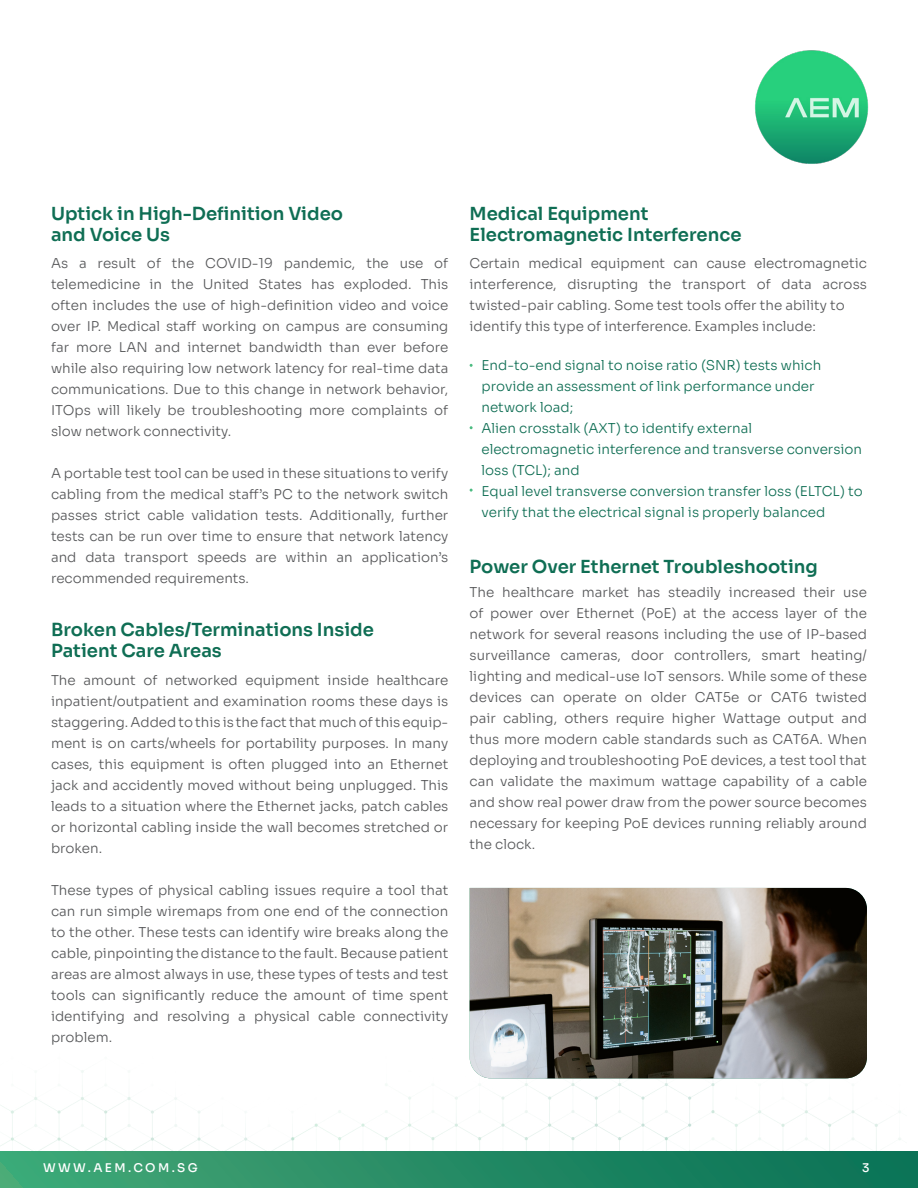
<style>
.page{position:relative;width:918px;height:1188px;background:#fff}
.page>*{position:absolute;margin:0;border:0;box-sizing:border-box;transform-origin:0 0}
.t1{font:18px "Sora";color:#0f6e54}
.t2{font:300 13.5px/21px "Sora";color:#57585a;text-align:justify}
.t3{font:300 13.5px/21px "Sora";color:#0f6e54}
.t4{font:500 12px "Sora";letter-spacing:.2em;color:#fff}
</style>
<div class="page">
<img style="left:0;top:1033px;width:901px;height:118px">
<img style="left:755px;top:50px;width:113px;height:114px">
<div style="left:0;top:1151px;width:918px;height:37px;background:linear-gradient(to right,#42a876,#087054)"></div>
<img style="left:470px;top:888px;width:397px;height:190px">
<p class="t1" style="left:51px;top:199px;width:294px">Uptick in High-Definition Video</p>
<p class="t1" style="left:51px;top:220px;width:121px">and Voice Us</p>
<p class="t2" style="left:51px;top:251px;width:399px">As a result of the COVID-19 pandemic, the use of telemedicine in the United States has exploded. This often includes the use of high-definition video and voice over IP. Medical staff working on campus are consuming far more LAN and internet bandwidth than ever before while also requiring low network latency for real-time data communications. Due to this change in network behavior, ITOps will likely be troubleshooting more complaints of slow network connectivity.</p>
<p class="t2" style="left:51px;top:461px;width:399px">A portable test tool can be used in these situations to verify cabling from the medical staff’s PC to the network switch passes strict cable validation tests. Additionally, further tests can be run over time to ensure that network latency and data transport speeds are within an application’s recommended requirements.</p>
<p class="t1" style="left:51px;top:615px;width:324px">Broken Cables/Terminations Inside</p>
<p class="t1" style="left:51px;top:636px;width:172px">Patient Care Areas</p>
<p class="t2" style="left:51px;top:668px;width:399px">The amount of networked equipment inside healthcare inpatient/outpatient and examination rooms these days is staggering. Added to this is the fact that much of this equip&shy;ment is on carts/wheels for portability purposes. In many cases, this equipment is often plugged into an Ethernet jack and accidently moved without being unplugged. This leads to a situation where the Ethernet jacks, patch cables or horizontal cabling inside the wall becomes stretched or broken.</p>
<p class="t2" style="left:51px;top:878px;width:399px">These types of physical cabling issues require a tool that can run simple wiremaps from one end of the connection to the other. These tests can identify wire breaks along the cable, pinpointing the distance to the fault. Because patient areas are almost always in use, these types of tests and test tools can significantly reduce the amount of time spent identifying and resolving a physical cable connectivity problem.</p>
<p class="t1" style="left:470px;top:199px;width:180px">Medical Equipment</p>
<p class="t1" style="left:470px;top:220px;width:273px">Electromagnetic Interference</p>
<p class="t2" style="left:470px;top:251px;width:399px">Certain medical equipment can cause electromagnetic interference, disrupting the transport of data across twisted-pair cabling. Some test tools offer the ability to</p>
<p class="t2" style="left:470px;top:314px;width:348px">identify this type of interference. Examples include:</p>
<p class="t3" style="left:482px;top:354px;width:341px">End-to-end signal to noise ratio (SNR) tests which provide an assessment of link performance under network load;</p>
<p class="t3" style="left:482px;top:417px;width:382px">Alien crosstalk (AXT) to identify external electromagnetic interference and transverse conversion loss (TCL); and</p>
<p class="t3" style="left:482px;top:480px;width:383px">Equal level transverse conversion transfer loss (ELTCL) to verify that the electrical signal is properly balanced</p>
<p class="t1" style="left:470px;top:552px;width:350px">Power Over Ethernet Troubleshooting</p>
<p class="t2" style="left:470px;top:580px;width:399px">The healthcare market has steadily increased their use of power over Ethernet (PoE) at the access layer of the network for several reasons including the use of IP-based surveillance cameras, door controllers, smart heating/ lighting and medical-use IoT sensors. While some of these devices can operate on older CAT5e or CAT6 twisted pair cabling, others require higher Wattage output and thus more modern cable standards such as CAT6A. When deploying and troubleshooting PoE devices, a test tool that can validate the maximum wattage capability of a cable and show real power draw from the power source becomes necessary for keeping PoE devices running reliably around the clock.</p>
<p class="t4" style="left:43px;top:1158px;width:156px">WWW.AEM.COM.SG</p>
<p class="t4" style="left:862px;top:1158px;width:9px">3</p>
</div>
